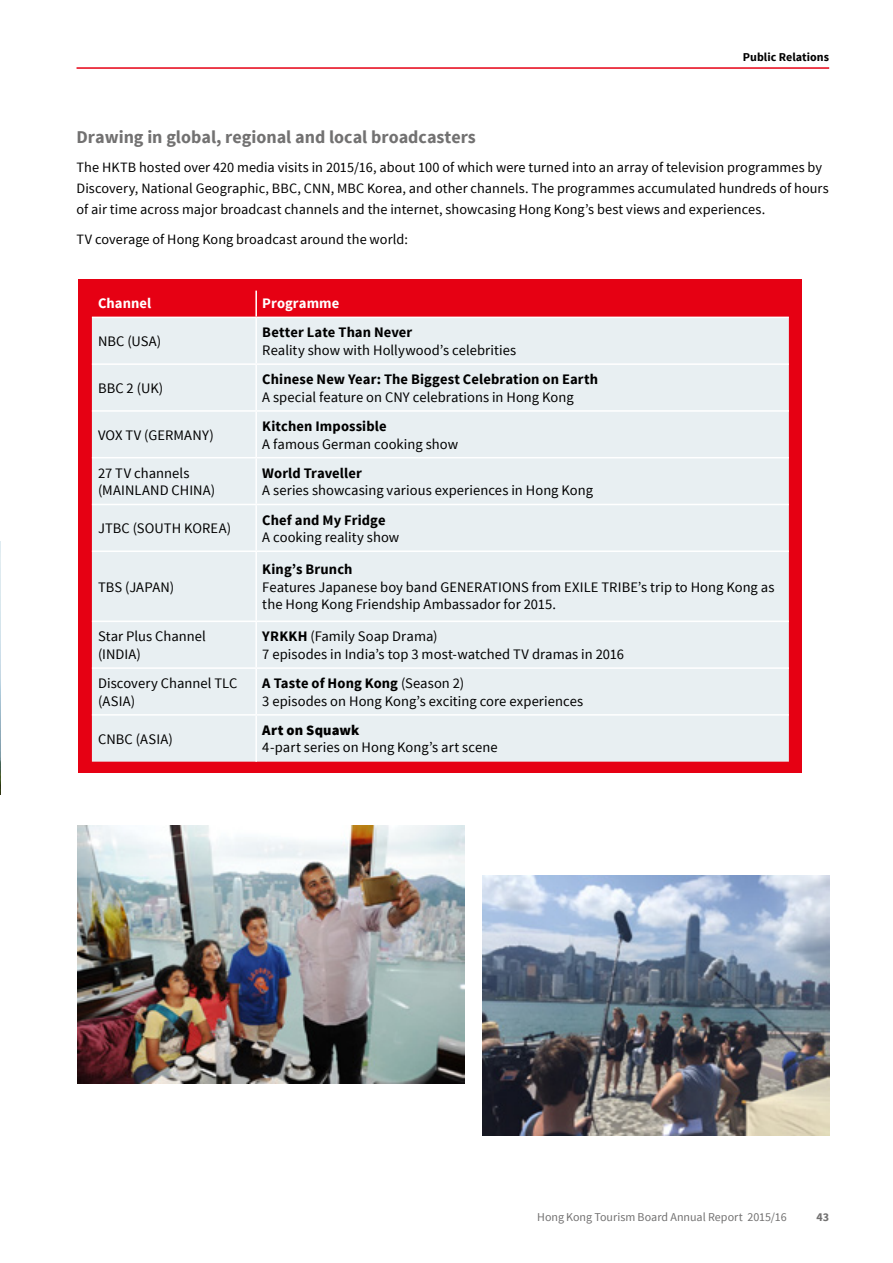
<style>
.page{position:relative;width:893px;height:1263px;background:#fff}
.page>*{position:absolute;margin:0;border:0;box-sizing:border-box;transform-origin:0 0}
.t1{font:700 18px "Source Sans Pro";color:#727171}
.t2{font:14.55px/17.4px "Source Sans Pro";letter-spacing:.005em;color:#000}
.t3{font:700 14.55px "Source Sans Pro";letter-spacing:.005em;color:#000}
.t4{font:700 14.55px "Source Sans Pro";letter-spacing:.005em;color:#fff}
.t5{font:900 14.55px "Source Sans Pro";letter-spacing:.01em;color:#000}
.t6{font:14.25px/21px "Source Sans Pro";letter-spacing:.005em;color:#000}
.t7{font:12px "Source Sans Pro";color:#727171}
.t8{font:700 12px "Source Sans Pro";letter-spacing:.005em;color:#000}
.t9{font:700 12px "Source Sans Pro";color:#727171}
.s1{font-weight:700}
</style>
<div class="page">
<hr style="left:77px;top:67px;width:752px;height:2px;background:#e60013">
<img style="left:0;top:541px;width:1px;height:253px">
<img style="left:482px;top:875px;width:347px;height:260px">
<div style="left:78px;top:279px;width:723px;height:494px;background:#e60013"></div>
<svg style="left:92px;top:316px;width:697px;height:1px"></svg>
<div style="left:92px;top:318px;width:697px;height:444px;background:#e8eff2"></div>
<hr style="left:255px;top:291px;width:2px;height:26px;background:#fff">
<hr style="left:92px;top:317px;width:164px;height:1px;background:#fff">
<hr style="left:256px;top:317px;width:533px;height:1px;background:#fff">
<hr style="left:255px;top:318px;width:2px;height:45px;background:#fff">
<hr style="left:92px;top:363px;width:164px;height:2px;background:#fff">
<hr style="left:256px;top:363px;width:533px;height:2px;background:#fff">
<hr style="left:255px;top:365px;width:2px;height:45px;background:#fff">
<hr style="left:92px;top:410px;width:164px;height:2px;background:#fff">
<hr style="left:256px;top:410px;width:533px;height:2px;background:#fff">
<hr style="left:255px;top:412px;width:2px;height:45px;background:#fff">
<hr style="left:92px;top:457px;width:164px;height:1px;background:#fff">
<hr style="left:256px;top:457px;width:533px;height:1px;background:#fff">
<hr style="left:255px;top:458px;width:2px;height:46px;background:#fff">
<hr style="left:92px;top:504px;width:164px;height:1px;background:#fff">
<hr style="left:256px;top:504px;width:533px;height:1px;background:#fff">
<hr style="left:255px;top:505px;width:2px;height:45px;background:#fff">
<hr style="left:92px;top:550px;width:164px;height:2px;background:#fff">
<hr style="left:256px;top:550px;width:533px;height:2px;background:#fff">
<hr style="left:255px;top:552px;width:2px;height:68px;background:#fff">
<hr style="left:92px;top:620px;width:164px;height:2px;background:#fff">
<hr style="left:256px;top:620px;width:533px;height:2px;background:#fff">
<hr style="left:255px;top:622px;width:2px;height:45px;background:#fff">
<hr style="left:92px;top:667px;width:164px;height:2px;background:#fff">
<hr style="left:256px;top:667px;width:533px;height:2px;background:#fff">
<hr style="left:255px;top:669px;width:2px;height:45px;background:#fff">
<hr style="left:92px;top:714px;width:164px;height:2px;background:#fff">
<hr style="left:256px;top:714px;width:533px;height:2px;background:#fff">
<hr style="left:255px;top:716px;width:2px;height:46px;background:#fff">
<img style="left:78px;top:826px;width:387px;height:257px">
<p class="t8" style="left:743px;top:49px;width:88px">Public Relations</p>
<p class="t1" style="left:77px;top:125px;width:401px">Drawing in global, regional and local broadcasters</p>
<p class="t6" style="left:77px;top:157px;width:754px">The HKTB hosted over 420 media visits in 2015/16, about 100 of which were turned into an array of television programmes by<br>Discovery, National Geographic, BBC, CNN, MBC Korea, and other channels. The programmes accumulated hundreds of hours of air time across major broadcast channels and the internet, showcasing Hong Kong’s best views and experiences.</p>
<p class="t6" style="left:77px;top:229px;width:333px">TV coverage of Hong Kong broadcast around the world:</p>
<p class="t4" style="left:98px;top:293px;width:55px">Channel</p>
<p class="t4" style="left:262px;top:293px;width:79px">Programme</p>
<p class="t2" style="left:98px;top:333px;width:65px">NBC (USA)</p>
<p class="t3" style="left:262px;top:323px;width:152px">Better Late Than Never</p>
<p class="t2" style="left:262px;top:342px;width:255px">Reality show with Hollywood’s celebrities</p>
<p class="t2" style="left:98px;top:380px;width:67px">BBC 2 (UK)</p>
<p class="t2" style="left:98px;top:426px;width:117px">VOX TV (GERMANY)</p>
<p class="t3" style="left:262px;top:370px;width:337px">Chinese New Year: The Biggest Celebration on Earth</p>
<p class="t2" style="left:262px;top:388px;width:313px">A special feature on CNY celebrations in Hong Kong</p>
<p class="t3" style="left:262px;top:417px;width:126px">Kitchen Impossible</p>
<p class="t2" style="left:262px;top:435px;width:197px">A famous German cooking show</p>
<p class="t2" style="left:98px;top:465px;width:119px">27 TV channels (MAINLAND CHINA)</p>
<p class="t3" style="left:262px;top:464px;width:101px">World Traveller</p>
<p class="t2" style="left:262px;top:482px;width:332px">A series showcasing various experiences in Hong Kong</p>
<p class="t2" style="left:98px;top:520px;width:135px">JTBC (SOUTH KOREA)</p>
<p class="t2" style="left:98px;top:578px;width:78px">TBS (JAPAN)</p>
<p class="t3" style="left:262px;top:510px;width:125px">Chef and My Fridge</p>
<p class="t2" style="left:262px;top:529px;width:139px">A cooking reality show</p>
<p class="t3" style="left:262px;top:560px;width:92px">King’s Brunch</p>
<p class="t2" style="left:262px;top:578px;width:514px">Features Japanese boy band GENERATIONS from EXILE TRIBE’s trip to Hong Kong as the Hong Kong Friendship Ambassador for 2015.</p>
<p class="t2" style="left:98px;top:628px;width:109px">Star Plus Channel (INDIA)</p>
<p class="t2" style="left:262px;top:628px;width:363px"><span class="s1">YRKKH</span> (Family Soap Drama)<br>7 episodes in India’s top 3 most-watched TV dramas in 2016</p>
<p class="t2" style="left:98px;top:675px;width:141px">Discovery Channel TLC (ASIA)</p>
<p class="t2" style="left:262px;top:675px;width:322px"><span class="s1">A Taste of Hong Kong</span> (Season 2)<br>3 episodes on Hong Kong’s exciting core experiences</p>
<p class="t2" style="left:98px;top:730px;width:76px">CNBC (ASIA)</p>
<p class="t5" style="left:262px;top:721px;width:99px">Art on Squawk</p>
<p class="t2" style="left:262px;top:739px;width:237px">4-part series on Hong Kong’s art scene</p>
<p class="t7" style="left:537px;top:1209px;width:251px">Hong Kong Tourism Board Annual Report 2015/16</p>
<p class="t9" style="left:816px;top:1209px;width:14px">43</p>
</div>
